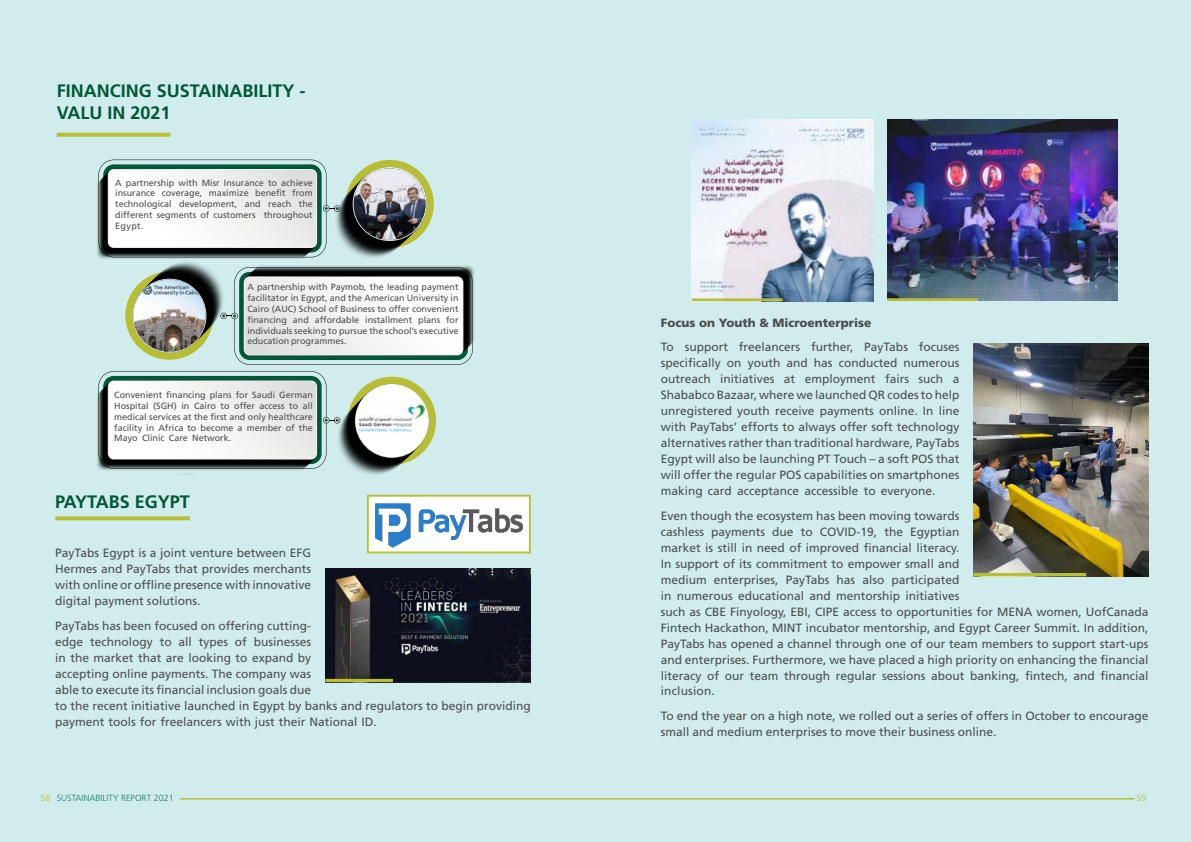
<style>
.page{position:relative;width:1191px;height:842px;background:#d1ecec}
.page>*{position:absolute;margin:0;border:0;box-sizing:border-box;transform-origin:0 0}
.t1{font:700 18px/21.6px "Frutiger LT Std";color:#005837}
.t2{font:12px/16px "Frutiger LT Std";color:#4d4d4f}
.t3{font:900 12px "Frutiger LT Std";color:#4d4d4f}
.t4{font:9px/10.8px "Frutiger LT Std";color:#4d4d4f;text-align:justify}
.t5{font:300 9px "Frutiger LT Std";color:#1e7c62}
.t6{font:300 9px "Frutiger LT Std";color:#b8bf34}
.s1{color:#b8bf34}
</style>
<div class="page">
<hr style="left:180px;top:798px;width:954px;height:1px;background:#b8bf34">
<svg style="left:55px;top:516px;width:135px;height:4px"></svg>
<div style="left:367px;top:495px;width:164px;height:58px;background:#fff;border:2px solid #b8bf34"></div>
<img style="left:371px;top:503px;width:156px;height:49px">
<img style="left:325px;top:568px;width:206px;height:114px">
<hr style="left:325px;top:679px;width:68px;height:3px;background:#b8bf34">
<img style="left:973px;top:344px;width:175px;height:232px">
<hr style="left:973px;top:573px;width:113px;height:3px;background:#b8bf34">
<img style="left:887px;top:119px;width:230px;height:182px">
<hr style="left:887px;top:298px;width:91px;height:3px;background:#b8bf34">
<img style="left:692px;top:119px;width:182px;height:182px">
<hr style="left:692px;top:298px;width:90px;height:3px;background:#b8bf34">
<svg style="left:57px;top:133px;width:113px;height:4px"></svg>
<svg style="left:345px;top:160px;width:89px;height:88px;background:#747928"></svg>
<svg style="left:98px;top:160px;width:239px;height:97px;background:#c7d0ce"></svg>
<svg style="left:353px;top:167px;width:73px;height:74px"></svg>
<svg style="left:125px;top:272px;width:88px;height:88px;background:#787d2a"></svg>
<svg style="left:220px;top:267px;width:253px;height:98px"></svg>
<svg style="left:132px;top:279px;width:74px;height:74px"></svg>
<svg style="left:348px;top:377px;width:88px;height:88px"></svg>
<svg style="left:98px;top:371px;width:313px;height:104px"></svg>
<img style="left:354px;top:168px;width:71px;height:72px;border-radius:36px">
<div style="left:356px;top:385px;width:72px;height:72px;background:#fff;border-radius:50%"></div>
<img style="left:356px;top:402px;width:72px;height:34px">
<img style="left:133px;top:280px;width:72px;height:72px;border-radius:36px">
<h1 class="t1" style="left:57px;top:80px;width:250px">FINANCING SUSTAINABILITY -<br>VALU IN 2021</h1>
<p class="t4" style="left:115px;top:177px;width:199px">A partnership with Misr Insurance to achieve insurance coverage, maximize benefit from technological development, and reach the different segments of customers throughout Egypt.</p>
<p class="t4" style="left:247px;top:282px;width:213px">A partnership with Paymob, the leading payment facilitator in Egypt, and the American University in Cairo (AUC) School of Business to offer convenient financing and affordable installment plans for individuals seeking to pursue the school’s executive education programmes.</p>
<p class="t4" style="left:114px;top:390px;width:200px">Convenient financing plans for Saudi German Hospital (SGH) in Cairo to offer access to all medical services at the first and only healthcare facility in Africa to become a member of the Mayo Clinic Care Network.</p>
<h1 class="t1" style="left:55px;top:491px;width:136px">PAYTABS EGYPT</h1>
<p class="t2" style="left:55px;top:545px;width:257px;text-align:justify">PayTabs Egypt is a joint venture between EFG Hermes and PayTabs that provides merchants with online or offline presence with innovative digital payment solutions.</p>
<p class="t2" style="left:55px;top:618px;width:477px">PayTabs has been focused on offering cutting-<br>edge technology to all types of businesses<br>in the market that are looking to expand by<br>accepting online payments. The company was<br>able to execute its financial inclusion goals due<br>to the recent initiative launched in Egypt by banks and regulators to begin providing payment tools for freelancers with just their National ID.</p>
<p class="t3" style="left:660px;top:315px;width:212px">Focus on Youth &amp; Microenterprise</p>
<p class="t2" style="left:660px;top:339px;width:300px;text-align:justify">To support freelancers further, PayTabs focuses specifically on youth and has conducted numerous outreach initiatives at employment fairs such a Shababco Bazaar, where we launched QR codes to help unregistered youth receive payments online. In line with PayTabs’ efforts to always offer soft technology alternatives rather than traditional hardware, PayTabs Egypt will also be launching PT Touch – a soft POS that will offer the regular POS capabilities on smartphones making card acceptance accessible to everyone.</p>
<p class="t2" style="left:660px;top:507px;width:489px">Even though the ecosystem has been moving towards<br>cashless payments due to COVID-19, the Egyptian<br>market is still in need of improved financial literacy.<br>In support of its commitment to empower small and<br>medium enterprises, PayTabs has also participated<br>in numerous educational and mentorship initiatives<br>such as CBE Finyology, EBI, CIPE access to opportunities for MENA women, UofCanada Fintech Hackathon, MINT incubator mentorship, and Egypt Career Summit. In addition, PayTabs has opened a channel through one of our team members to support start-ups and enterprises. Furthermore, we have placed a high priority on enhancing the financial literacy of our team through regular sessions about banking, fintech, and financial inclusion.</p>
<p class="t2" style="left:660px;top:708px;width:489px">To end the year on a high note, we rolled out a series of offers in October to encourage small and medium enterprises to move their business online.</p>
<p class="t5" style="left:40px;top:793px;width:135px"><span class="s1">58</span> SUSTAINABILITY REPORT 2021</p>
<p class="t6" style="left:1136px;top:793px;width:12px">59</p>
</div>
